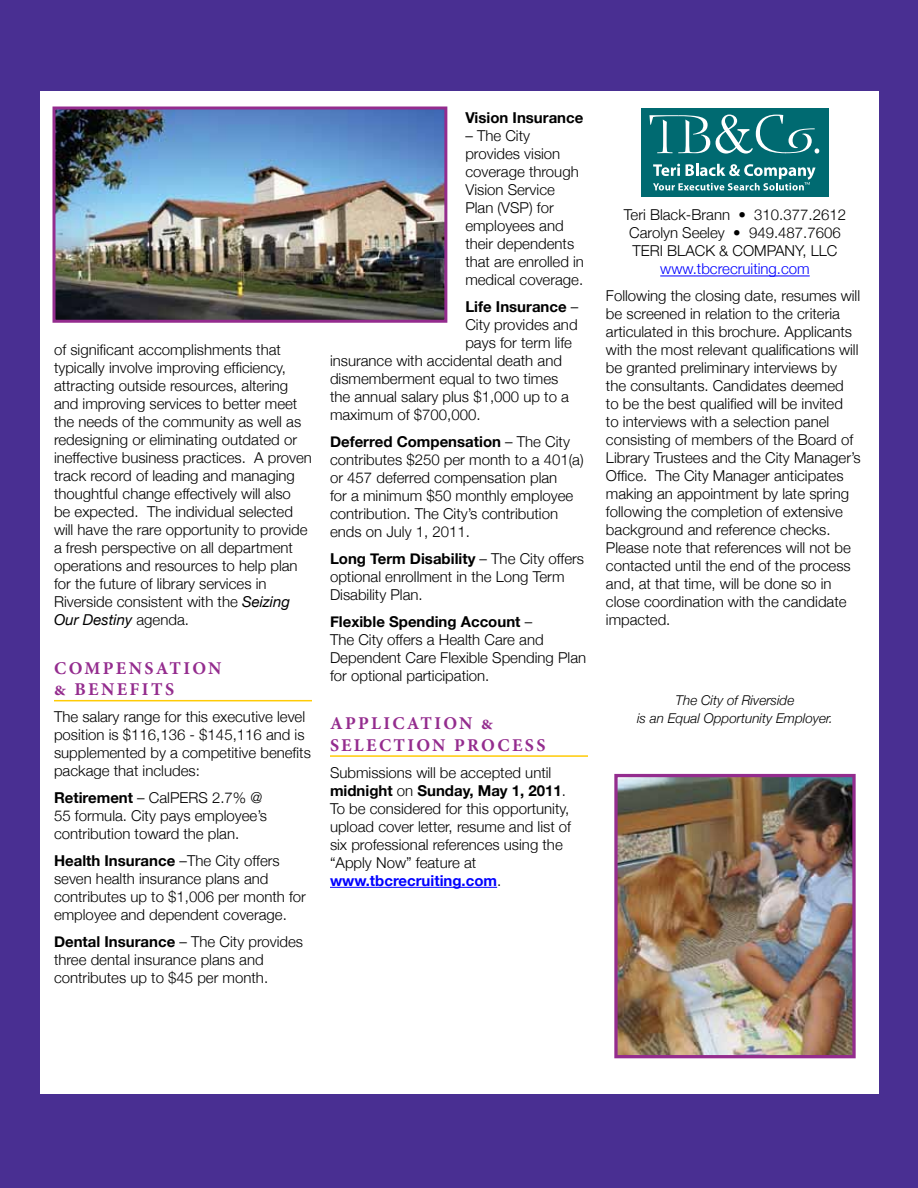
<style>
.page{position:relative;width:918px;height:1188px;background:#492f92}
.page>*{position:absolute;margin:0;border:0;box-sizing:border-box;transform-origin:0 0}
.t1{font:700 18px/21.6px "Minion Pro";letter-spacing:.13em;color:#942c8e}
.t2{font:300 15px/18px "Helvetica Neue";color:#000}
.t3{font:700 15px "Helvetica Neue";color:#000}
.t4{font:300 15px "Helvetica Neue";color:#00f}
.t5{font:italic 300 13.5px/18px "Helvetica Neue";color:#000;text-align:center}
.s1{font-weight:400;font-style:italic}
.s2{font-weight:700}
.s3{font-weight:300}
.s4{font-weight:700;color:#00f}
</style>
<div class="page">
<div style="left:40px;top:91px;width:838px;height:1003px;background:#fff"></div>
<hr style="left:54px;top:700px;width:258px;height:1px;background:#ffcb05">
<hr style="left:330px;top:755px;width:258px;height:2px;background:#ffcb05">
<hr style="left:330px;top:887px;width:167px;height:1px;background:#00f">
<hr style="left:660px;top:276px;width:150px;height:1px;background:#00f">
<img style="left:56px;top:110px;width:387px;height:209px">
<div style="left:52px;top:106px;width:395px;height:217px;border:3px solid #942c8e"></div>
<img style="left:618px;top:778px;width:234px;height:276px">
<div style="left:614px;top:774px;width:242px;height:284px;border:3px solid #942c8e"></div>
<div style="left:641px;top:108px;width:188px;height:89px;background:#006a71"></div>
<svg style="left:649px;top:115px;width:61px;height:38px"></svg>
<svg style="left:716px;top:115px;width:103px;height:39px"></svg>
<svg style="left:653px;top:164px;width:163px;height:26px"></svg>
<p class="t2" style="left:54px;top:341px;width:259px">of significant accomplishments that typically involve improving efficiency, attracting outside resources, altering and improving services to better meet the needs of the community as well as redesigning or eliminating outdated or ineffective business practices. A proven track record of leading and managing thoughtful change effectively will also<br>be expected. The individual selected will have the rare opportunity to provide a fresh perspective on all department operations and resources to help plan for the future of library services in Riverside consistent with the <span class="s1">Seizing Our Destiny</span> agenda.</p>
<p class="t1" style="left:54px;top:657px;width:169px">COMPENSATION &amp; BENEFITS</p>
<p class="t2" style="left:54px;top:708px;width:258px">The salary range for this executive level position is $116,136 - $145,116 and is supplemented by a competitive benefits package that includes:</p>
<p class="t2" style="left:54px;top:789px;width:215px"><span class="s2">Retirement</span> – CalPERS 2.7% @<br>55 formula. City pays employee’s contribution toward the plan.</p>
<p class="t2" style="left:54px;top:852px;width:254px"><span class="s2">Health Insurance</span> –The City offers seven health insurance plans and contributes up to $1,006 per month for employee and dependent coverage.</p>
<p class="t2" style="left:54px;top:933px;width:251px"><span class="s2">Dental Insurance</span> – The City provides three dental insurance plans and contributes up to $45 per month.</p>
<p class="t3" style="left:465px;top:108px;width:120px">Vision Insurance</p>
<p class="t2" style="left:465px;top:126px;width:120px">– The City provides vision coverage through<br>Vision Service<br>Plan (VSP) for employees and their dependents that are enrolled in medical coverage.</p>
<p class="t3" style="left:465px;top:297px;width:115px">Life Insurance <span class="s3">–</span></p>
<p class="t2" style="left:465px;top:315px;width:114px">City provides and</p>
<p class="t2" style="left:465px;top:333px;width:108px">pays for term life</p>
<p class="t2" style="left:330px;top:351px;width:234px">insurance with accidental death and</p>
<p class="t2" style="left:330px;top:369px;width:230px">dismemberment equal to two times</p>
<p class="t2" style="left:330px;top:387px;width:240px">the annual salary plus $1,000 up to a</p>
<p class="t2" style="left:330px;top:405px;width:152px">maximum of $700,000.</p>
<p class="t2" style="left:330px;top:432px;width:255px"><span class="s2">Deferred Compensation</span> – The City contributes $250 per month to a 401(a) or 457 deferred compensation plan<br>for a minimum $50 monthly employee contribution. The City’s contribution ends on July 1, 2011.</p>
<p class="t2" style="left:330px;top:549px;width:256px"><span class="s2">Long Term Disability</span> – The City offers optional enrollment in the Long Term<br>Disability Plan.</p>
<p class="t2" style="left:330px;top:612px;width:258px"><span class="s2">Flexible Spending Account</span> –<br>The City offers a Health Care and<br>Dependent Care Flexible Spending Plan for optional participation.</p>
<p class="t1" style="left:330px;top:712px;width:217px">APPLICATION &amp;<br>SELECTION PROCESS</p>
<p class="t2" style="left:330px;top:763px;width:243px">Submissions will be accepted until <span class="s2">midnight</span> on <span class="s2">Sunday, May 1, 2011</span>.<br>To be considered for this opportunity, upload cover letter, resume and list of six professional references using the “Apply Now” feature at <span class="s4">www.tbcrecruiting.com</span>.</p>
<p class="t2" style="left:624px;top:206px;width:224px;text-align:center">Teri Black-Brann • 310.377.2612<br>Carolyn Seeley • 949.487.7606<br>TERI BLACK &amp; COMPANY, LLC</p>
<p class="t4" style="left:660px;top:260px;width:151px">www.tbcrecruiting.com</p>
<p class="t2" style="left:606px;top:287px;width:256px">Following the closing date, resumes will be screened in relation to the criteria articulated in this brochure. Applicants with the most relevant qualifications will be granted preliminary interviews by the consultants. Candidates deemed<br>to be the best qualified will be invited<br>to interviews with a selection panel consisting of members of the Board of Library Trustees and the City Manager’s Office. The City Manager anticipates making an appointment by late spring following the completion of extensive background and reference checks.<br>Please note that references will not be contacted until the end of the process and, at that time, will be done so in close coordination with the candidate impacted.</p>
<p class="t5" style="left:637px;top:691px;width:197px">The City of Riverside<br>is an Equal Opportunity Employer.</p>
</div>
